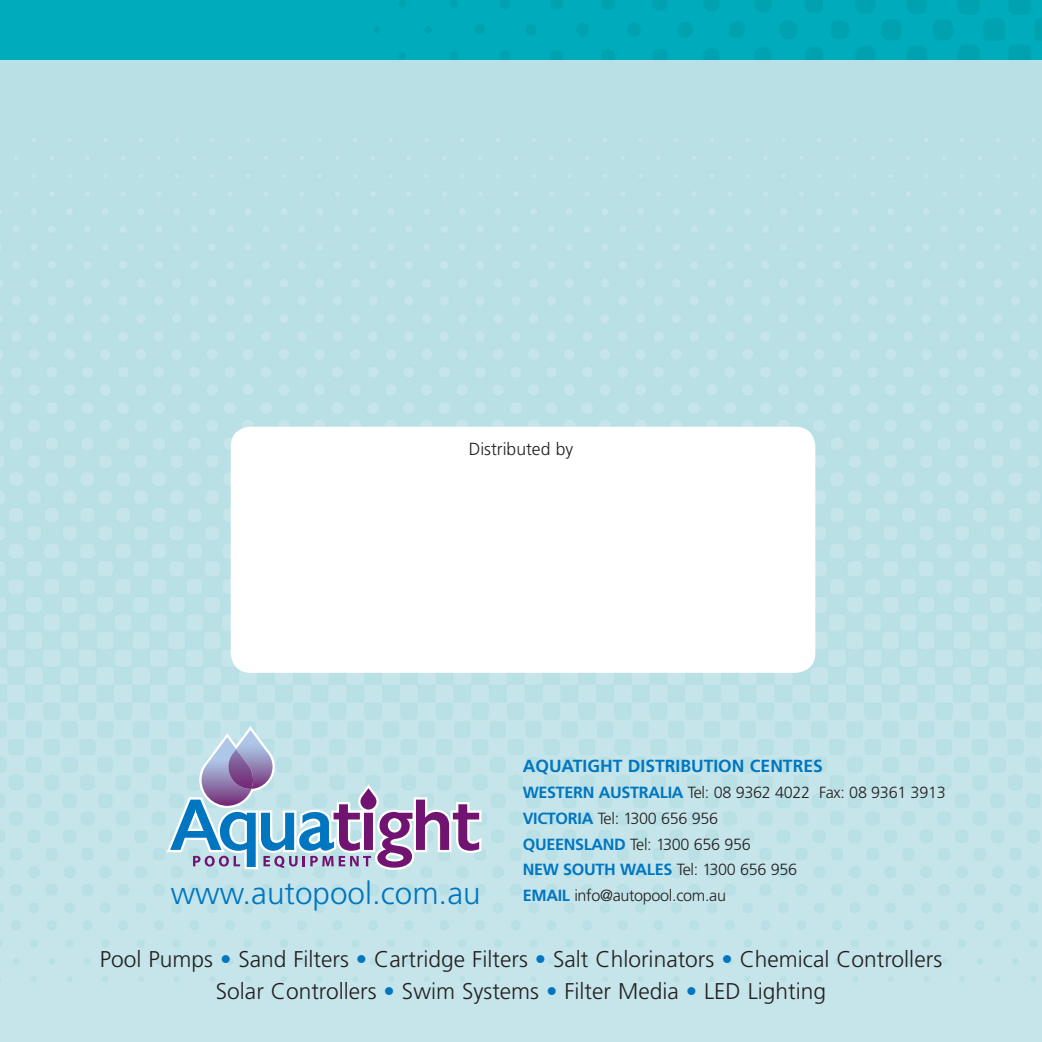
<style>
.page{position:relative;width:1042px;height:1042px;background:#fff}
.page>*{position:absolute;margin:0;border:0;box-sizing:border-box;transform-origin:0 0}
.t1{font:300 31.5px "Frutiger";color:#0076c0}
.t2{font:300 22.75px/31.2px "Frutiger";color:#231f20;text-align:center}
.t3{font:700 17.5px "Frutiger";color:#0076c0}
.t4{font:300 17.5px "Frutiger";color:#231f20}
.t5{font:300 16.1px/25.9px "Frutiger";letter-spacing:-.02em;color:#231f20}
.s1{font-weight:700;color:#0076c0}
.s2{color:#0076c0}
</style>
<div class="page">
<img style="left:0;top:60px;width:1042px;height:982px">
<svg style="left:1041px;top:60px;width:1px;height:167px"></svg>
<img style="left:0;top:0;width:1042px;height:60px">
<div style="left:231px;top:427px;width:584px;height:246px;background:#fff;border-radius:20px"></div>
<svg style="left:167px;top:726px;width:314px;height:144px;background:#adc2d8"></svg>
<p class="t4" style="left:469px;top:438px;width:106px">Distributed by</p>
<p class="t3" style="left:523px;top:755px;width:302px">AQUATIGHT DISTRIBUTION CENTRES</p>
<p class="t5" style="left:523px;top:779px;width:424px"><span class="s1">WESTERN AUSTRALIA</span> Tel: 08 9362 4022 Fax: 08 9361 3913<br><span class="s1">VICTORIA</span> Tel: 1300 656 956<br><span class="s1">QUEENSLAND</span> Tel: 1300 656 956<br><span class="s1">NEW SOUTH WALES</span> Tel: 1300 656 956</p>
<h1 class="t1" style="left:171px;top:875px;width:311px">www.autopool.com.au</h1>
<p class="t5" style="left:523px;top:883px;width:205px"><span class="s1">EMAIL</span> info@autopool.com.au</p>
<h2 class="t2" style="left:100px;top:944px;width:844px">Pool Pumps <span class="s2">•</span> Sand Filters <span class="s2">•</span> Cartridge Filters <span class="s2">•</span> Salt Chlorinators <span class="s2">•</span> Chemical Controllers<br>Solar Controllers <span class="s2">•</span> Swim Systems <span class="s2">•</span> Filter Media <span class="s2">•</span> LED Lighting</h2>
</div>
